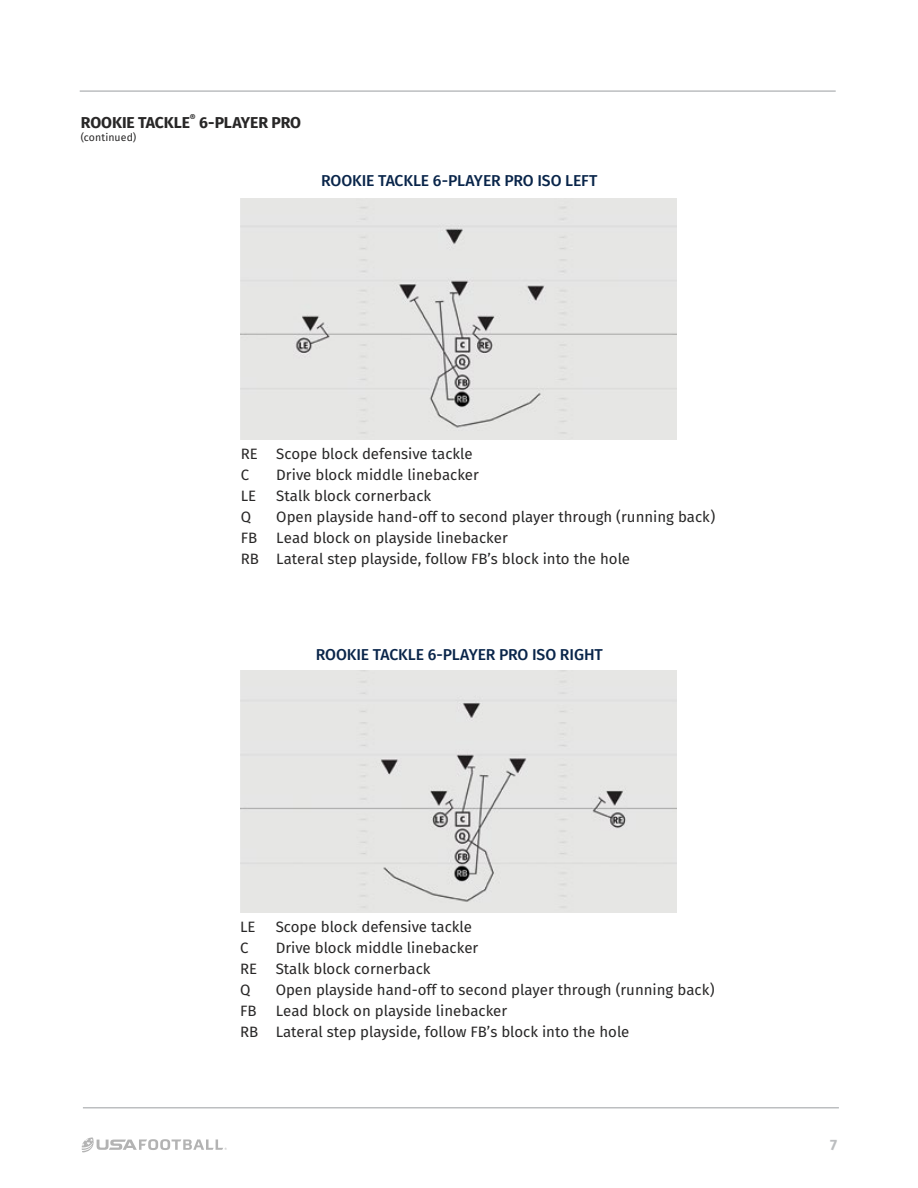
<style>
.page{position:relative;width:918px;height:1188px;background:#fff}
.page>*{position:absolute;margin:0;border:0;box-sizing:border-box;transform-origin:0 0}
.t1{font:500 15.75px "Fira Sans";letter-spacing:-.01em;color:#09254a}
.t2{font:700 15.75px "Fira Sans";letter-spacing:-.01em;color:#282727}
.t3{font:15px/21px "Fira Sans";color:#282727}
.t4{font:700 15px "Fira Sans";color:#bcbec0}
.t5{font:10.5px "Fira Sans";letter-spacing:.005em;color:#282727}
</style>
<div class="page">
<hr style="left:80px;top:90px;width:756px;height:2px;background:#bcbec0">
<hr style="left:83px;top:1107px;width:756px;height:1px;background:#bcbec0">
<svg style="left:81px;top:1137px;width:146px;height:16px"></svg>
<div style="left:241px;top:198px;width:436px;height:241px;background:#e6e6e4"></div>
<div style="left:241px;top:670px;width:436px;height:243px;background:#e6e6e4"></div>
<p class="t2" style="left:81px;top:109px;width:222px">ROOKIE TACKLE<sup>®</sup> 6-PLAYER PRO</p>
<p class="t5" style="left:81px;top:130px;width:57px">(continued)</p>
<p class="t1" style="left:321px;top:170px;width:278px">ROOKIE TACKLE 6-PLAYER PRO ISO LEFT</p>
<p class="t3" style="left:241px;top:445px;width:234px">RE Scope block defensive tackle<br>C</p>
<p class="t3" style="left:276px;top:466px;width:204px">Drive block middle linebacker</p>
<p class="t3" style="left:241px;top:487px;width:17px">LE</p>
<p class="t3" style="left:276px;top:487px;width:156px">Stalk block cornerback</p>
<p class="t3" style="left:241px;top:508px;width:12px">Q</p>
<p class="t3" style="left:276px;top:508px;width:441px">Open playside hand-off to second player through (running back)</p>
<p class="t3" style="left:241px;top:529px;width:18px">FB</p>
<p class="t3" style="left:241px;top:529px;width:391px;text-indent:36px">Lead block on playside linebacker<br>RB Lateral step playside, follow FB’s block into the hole</p>
<p class="t1" style="left:316px;top:643px;width:289px">ROOKIE TACKLE 6-PLAYER PRO ISO RIGHT</p>
<p class="t3" style="left:240px;top:918px;width:17px">LE</p>
<p class="t3" style="left:276px;top:918px;width:198px">Scope block defensive tackle</p>
<p class="t3" style="left:240px;top:939px;width:10px">C</p>
<p class="t3" style="left:240px;top:939px;width:240px;text-indent:36px">Drive block middle linebacker<br>RE Stalk block cornerback<br>Q</p>
<p class="t3" style="left:276px;top:981px;width:441px">Open playside hand-off to second player through (running back)</p>
<p class="t3" style="left:240px;top:1002px;width:391px;text-indent:36px">Lead block on playside linebacker<br>RB Lateral step playside, follow FB’s block into the hole</p>
<p class="t3" style="left:240px;top:1002px;width:18px">FB</p>
<p class="t4" style="left:830px;top:1132px;width:9px">7</p>
</div>
